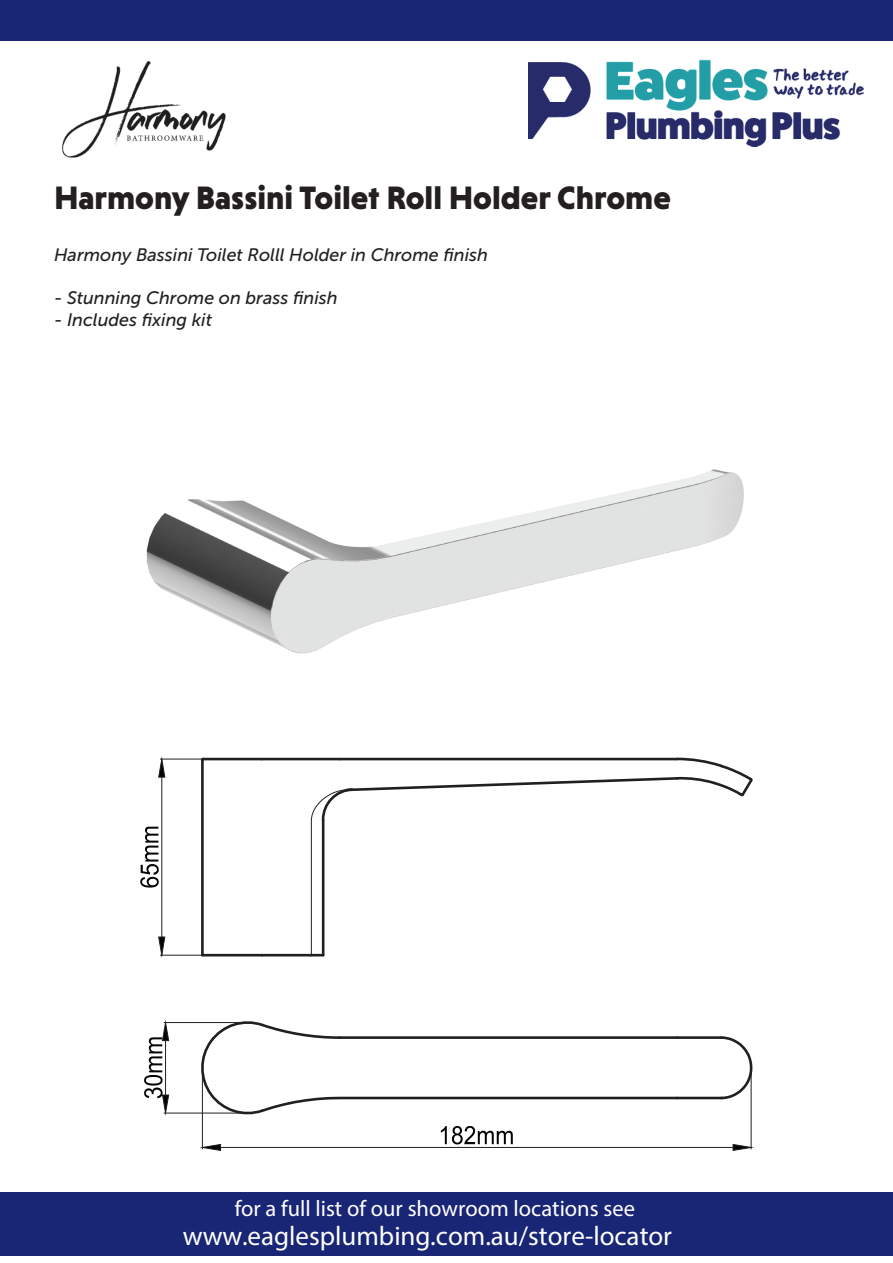
<style>
.page{position:relative;width:893px;height:1263px;background:#fff}
.page>*{position:absolute;margin:0;border:0;box-sizing:border-box;transform-origin:0 0}
.t1{font:900 33px "Niveau Grotesk";color:#231f20}
.t2{font:27px "Myriad Pro";color:#fff}
.t3{font:22.5px "Myriad Pro";color:#fff}
.t4{font:italic 18px "Museo Sans 500";color:#231f20}
</style>
<div class="page">
<div style="left:0;top:0;width:893px;height:40px;background:#192575"></div>
<img style="left:528px;top:59px;width:335px;height:87px">
<img style="left:61px;top:60px;width:165px;height:98px">
<div style="left:0;top:1192px;width:893px;height:63px;background:#192575"></div>
<img style="left:146px;top:469px;width:598px;height:185px">
<svg style="left:196px;top:1021px;width:557px;height:96px"></svg>
<hr style="left:339px;top:1036px;width:338px;height:3px;background:#231f20">
<hr style="left:201px;top:760px;width:3px;height:195px;background:#231f20">
<svg style="left:200px;top:757px;width:6px;height:5px"></svg>
<hr style="left:202px;top:954px;width:60px;height:2px;background:#231f20">
<hr style="left:203px;top:758px;width:59px;height:2px;background:#231f20">
<hr style="left:262px;top:954px;width:49px;height:2px;background:#231f20">
<hr style="left:262px;top:758px;width:77px;height:2px;background:#231f20">
<svg style="left:311px;top:757px;width:442px;height:199px"></svg>
<hr style="left:339px;top:758px;width:338px;height:2px;background:#231f20">
<hr style="left:202px;top:1069px;width:1px;height:80px;background:#231f20">
<hr style="left:751px;top:1069px;width:1px;height:80px;background:#231f20">
<hr style="left:221px;top:1147px;width:512px;height:1px;background:#231f20">
<svg style="left:202px;top:1144px;width:19px;height:7px"></svg>
<svg style="left:732px;top:1144px;width:20px;height:7px"></svg>
<svg style="left:441px;top:1126px;width:72px;height:18px"></svg>
<hr style="left:160px;top:759px;width:86px;height:1px;background:#231f20">
<hr style="left:160px;top:955px;width:71px;height:1px;background:#231f20">
<hr style="left:161px;top:777px;width:1px;height:160px;background:#231f20">
<svg style="left:158px;top:758px;width:8px;height:20px"></svg>
<svg style="left:158px;top:936px;width:8px;height:20px"></svg>
<svg style="left:140px;top:827px;width:19px;height:60px"></svg>
<hr style="left:164px;top:1022px;width:82px;height:1px;background:#231f20">
<hr style="left:164px;top:1113px;width:82px;height:1px;background:#231f20">
<svg style="left:144px;top:1022px;width:25px;height:92px"></svg>
<h1 class="t1" style="left:54px;top:179px;width:618px">Harmony Bassini Toilet Roll Holder Chrome</h1>
<p class="t4" style="left:54px;top:245px;width:436px">Harmony Bassini Toilet Rolll Holder in Chrome finish</p>
<p class="t4" style="left:54px;top:288px;width:285px">- Stunning Chrome on brass finish</p>
<p class="t4" style="left:54px;top:310px;width:160px">- Includes fixing kit</p>
<p class="t3" style="left:235px;top:1194px;width:402px">for a full list of our showroom locations see</p>
<h2 class="t2" style="left:183px;top:1219px;width:491px">www.eaglesplumbing.com.au/store-locator</h2>
</div>
